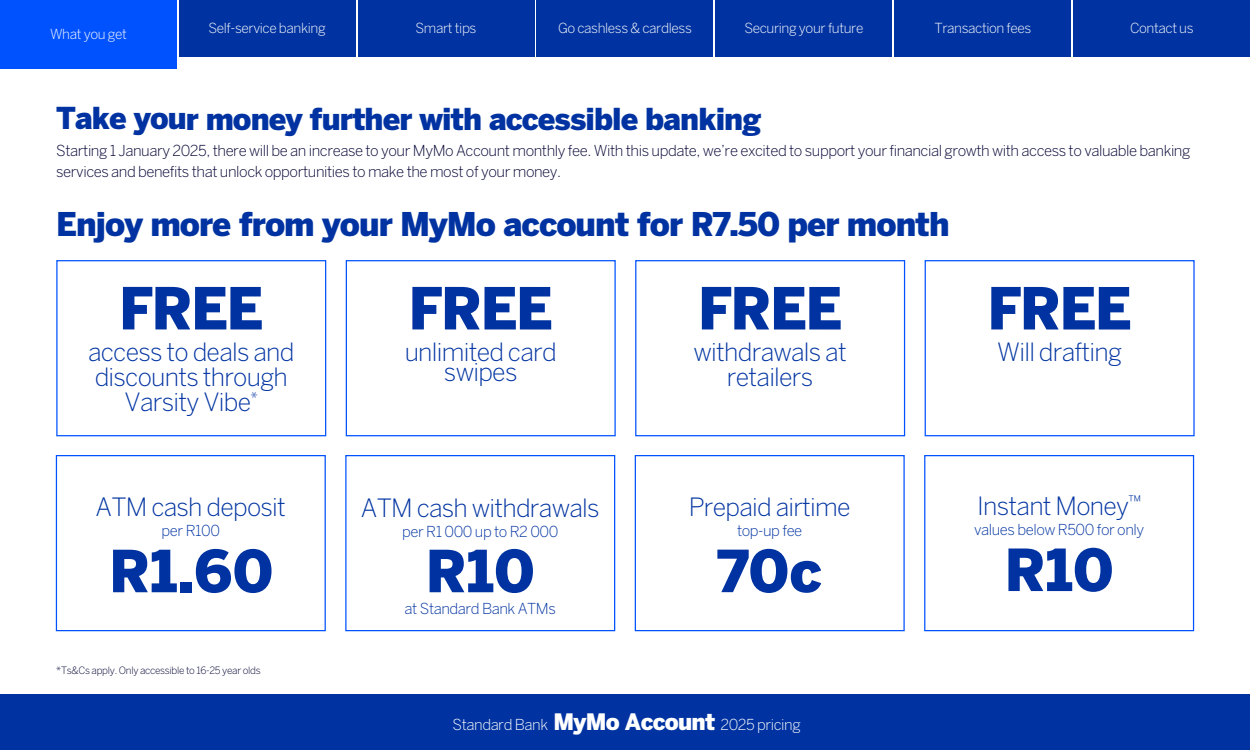
<style>
.page{position:relative;width:1250px;height:750px;background:#fff}
.page>*{position:absolute;margin:0;border:0;box-sizing:border-box;transform-origin:0 0}
.t1{font:900 57.5px "Benton Sans";letter-spacing:-.03em;color:#0033a1}
.t2{font:900 32.5px "Benton Sans";letter-spacing:-.03em;color:#0033a1}
.t3{font:900 30px "Benton Sans";letter-spacing:-.03em;color:#0033a1}
.t4{font:300 25px/25px "Benton Sans";letter-spacing:-.03em;color:#0033a1;text-align:center}
.t5{font:300 15px/21.1px "Benton Sans";letter-spacing:-.03em;color:#003}
.t6{font:300 15px "Benton Sans";letter-spacing:-.03em;color:#0033a1}
.t7{font:300 15px "Benton Sans";letter-spacing:-.03em;color:#fff}
.t8{font:300 13.75px "Benton Sans";letter-spacing:-.03em;color:#fff}
.t9{font:300 10px "Benton Sans";letter-spacing:-.03em;color:#003}
.s1{font-weight:900;font-size:22.5px}
</style>
<div class="page">
<div style="left:0;top:694px;width:1250px;height:56px;background:#0033a1"></div>
<div style="left:56px;top:455px;width:270px;height:176px;border:1px solid #0052ff"></div>
<div style="left:56px;top:260px;width:270px;height:176px;border:1px solid #0052ff"></div>
<div style="left:345px;top:455px;width:270px;height:176px;border:1px solid #0052ff"></div>
<div style="left:346px;top:260px;width:270px;height:176px;border:1px solid #0052ff"></div>
<div style="left:635px;top:455px;width:270px;height:176px;border:1px solid #0052ff"></div>
<div style="left:635px;top:260px;width:270px;height:176px;border:1px solid #0052ff"></div>
<div style="left:924px;top:455px;width:270px;height:176px;border:1px solid #0052ff"></div>
<div style="left:925px;top:260px;width:270px;height:176px;border:1px solid #0052ff"></div>
<div style="left:179px;top:0;width:176px;height:56px;background:#0033a1"></div>
<div style="left:358px;top:0;width:176px;height:56px;background:#0033a1"></div>
<div style="left:716px;top:0;width:176px;height:56px;background:#0033a1"></div>
<div style="left:1074px;top:0;width:176px;height:56px;background:#0033a1"></div>
<div style="left:895px;top:0;width:176px;height:56px;background:#0033a1"></div>
<div style="left:537px;top:0;width:176px;height:56px;background:#0033a1"></div>
<div style="left:0;top:0;width:176px;height:69px;background:#0052ff"></div>
<p class="t8" style="left:50px;top:26px;width:78px">What you get</p>
<p class="t8" style="left:209px;top:20px;width:119px">Self-service banking</p>
<p class="t8" style="left:416px;top:20px;width:62px">Smart tips</p>
<p class="t8" style="left:558px;top:20px;width:135px">Go cashless &amp; cardless</p>
<p class="t8" style="left:744px;top:20px;width:121px">Securing your future</p>
<p class="t8" style="left:934px;top:20px;width:99px">Transaction fees</p>
<p class="t8" style="left:1130px;top:20px;width:65px">Contact us</p>
<p class="t8" style="left:50px;top:20px;width:78px">What you get</p>
<h3 class="t3" style="left:56px;top:101px;width:707px">Take your money further with accessible banking</h3>
<p class="t5" style="left:56px;top:140px;width:1136px">Starting 1 January 2025, there will be an increase to your MyMo Account monthly fee. With this update, we’re excited to support your financial growth with access to valuable banking services and benefits that unlock opportunities to make the most of your money.</p>
<h2 class="t2" style="left:56px;top:205px;width:895px">Enjoy more from your MyMo account for R7.50 per month</h2>
<h1 class="t1" style="left:119px;top:274px;width:146px">FREE</h1>
<h1 class="t1" style="left:408px;top:274px;width:146px">FREE</h1>
<h1 class="t1" style="left:698px;top:274px;width:146px">FREE</h1>
<h1 class="t1" style="left:987px;top:274px;width:146px">FREE</h1>
<h3 class="t4" style="left:405px;top:341px;width:153px;line-height:20.2px">unlimited card swipes</h3>
<h3 class="t4" style="left:694px;top:339px;width:155px">withdrawals at retailers</h3>
<h3 class="t4" style="left:88px;top:339px;width:208px">access to deals and discounts through<br>Varsity Vibe<sup>*</sup></h3>
<h3 class="t4" style="left:997px;top:339px;width:126px">Will drafting</h3>
<h3 class="t4" style="left:689px;top:494px;width:164px">Prepaid airtime</h3>
<p class="t6" style="left:737px;top:522px;width:67px">top-up fee</p>
<h3 class="t4" style="left:96px;top:494px;width:192px">ATM cash deposit</h3>
<p class="t6" style="left:162px;top:522px;width:60px">per R100</p>
<h1 class="t1" style="left:109px;top:537px;width:166px">R1.60</h1>
<h1 class="t1" style="left:718px;top:537px;width:106px">70c</h1>
<h3 class="t4" style="left:361px;top:495px;width:240px">ATM cash withdrawals</h3>
<p class="t6" style="left:402px;top:523px;width:158px">per R1 000 up to R2 000</p>
<h1 class="t1" style="left:426px;top:537px;width:111px">R10</h1>
<p class="t9" style="left:56px;top:665px;width:206px">*Ts&amp;Cs apply. Only accessible to 16-25 year olds</p>
<p class="t6" style="left:405px;top:599px;width:153px">at Standard Bank ATMs</p>
<p class="t7" style="left:453px;top:716px;width:350px">Standard Bank <span class="s1">MyMo Account</span> 2025 pricing</p>
<h3 class="t4" style="left:977px;top:493px;width:165px">Instant Money<sup>™</sup></h3>
<p class="t6" style="left:974px;top:520px;width:172px">values below R500 for only</p>
<h1 class="t1" style="left:1005px;top:536px;width:111px">R10</h1>
</div>
